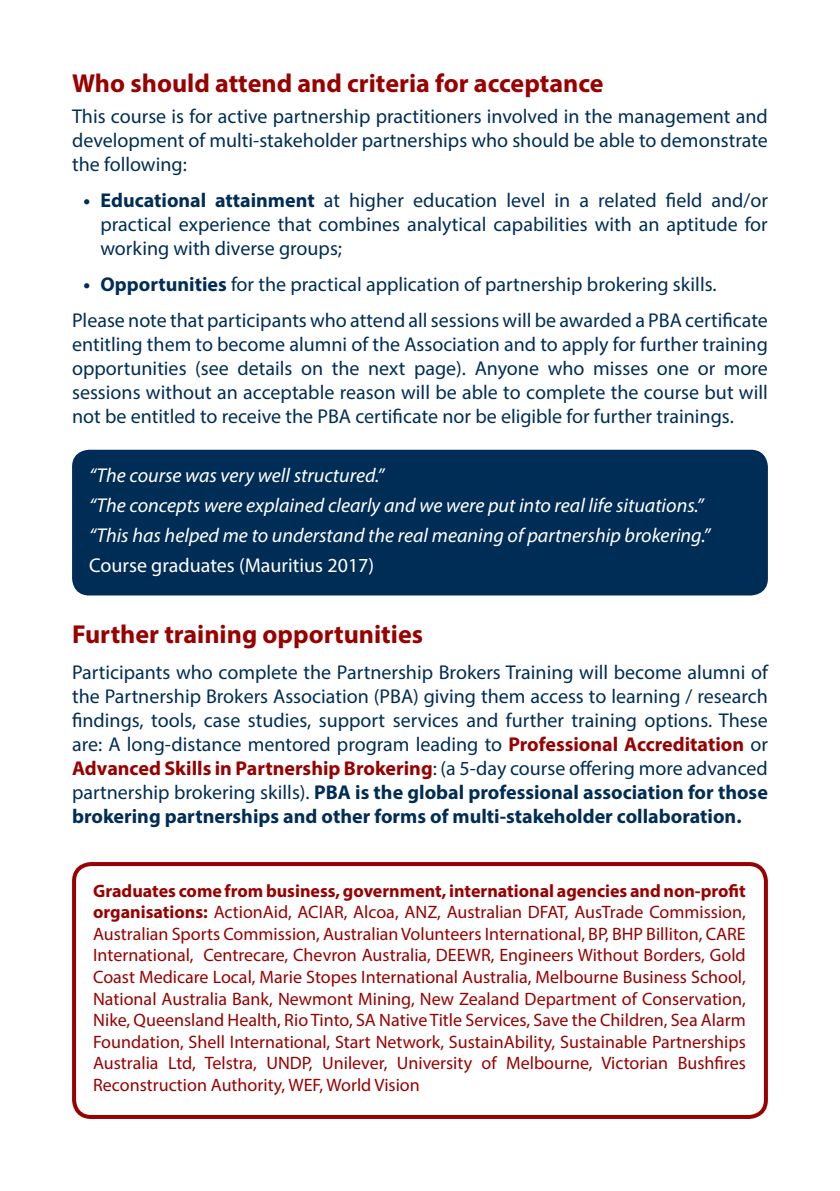
<style>
.page{position:relative;width:840px;height:1191px;background:#fff}
.page>*{position:absolute;margin:0;border:0;box-sizing:border-box;transform-origin:0 0}
.t1{font:700 26px "Myriad Pro";color:#900}
.t2{font:20px/24px "Myriad Pro";color:#002d56;text-align:justify}
.t3{font:italic 20px "Myriad Pro";color:#fff}
.t4{font:20px "Myriad Pro";color:#fff}
.t5{font:18px/21.6px "Myriad Pro";color:#900;text-align:justify}
.s1{font-weight:700}
.s2{font-weight:700;color:#900}
</style>
<div class="page">
<div style="left:72px;top:862px;width:695px;height:257px;border:4px solid #900;border-radius:17px"></div>
<div style="left:72px;top:450px;width:695px;height:145px;background:#002d56;border-radius:17px"></div>
<p class="t1" style="left:72px;top:66px;width:532px">Who should attend and criteria for acceptance</p>
<p class="t2" style="left:72px;top:104px;width:697px">This course is for active partnership practitioners involved in the management and development of multi-stakeholder partnerships who should be able to demonstrate the following:</p>
<p class="t2" style="left:100px;top:188px;width:668px;text-indent:-17px"><span class="s1">• Educational attainment</span> at higher education level in a related field and/or practical experience that combines analytical capabilities with an aptitude for working with diverse groups;</p>
<p class="t2" style="left:83px;top:272px;width:634px"><span class="s1">• Opportunities</span> for the practical application of partnership brokering skills.</p>
<p class="t2" style="left:72px;top:308px;width:697px">Please note that participants who attend all sessions will be awarded a PBA certificate entitling them to become alumni of the Association and to apply for further training opportunities (see details on the next page). Anyone who misses one or more sessions without an acceptable reason will be able to complete the course but will not be entitled to receive the PBA certificate nor be eligible for further trainings.</p>
<p class="t3" style="left:89px;top:463px;width:296px">“The course was very well structured.”</p>
<p class="t3" style="left:89px;top:493px;width:615px">“The concepts were explained clearly and we were put into real life situations.”</p>
<p class="t3" style="left:89px;top:523px;width:622px">“This has helped me to understand the real meaning of partnership brokering.”</p>
<p class="t4" style="left:89px;top:553px;width:286px">Course graduates (Mauritius 2017)</p>
<p class="t1" style="left:72px;top:617px;width:352px">Further training opportunities</p>
<p class="t2" style="left:72px;top:660px;width:697px">Participants who complete the Partnership Brokers Training will become alumni of the Partnership Brokers Association (PBA) giving them access to learning / research findings, tools, case studies, support services and further training options. These are: A long-distance mentored program leading to <span class="s2">Professional Accreditation</span> or <span class="s2">Advanced Skills in Partnership Brokering</span>: (a 5-day course offering more advanced partnership brokering skills). <span class="s1">PBA is the global professional association for those brokering partnerships and other forms of multi-stakeholder collaboration.</span></p>
<p class="t5" style="left:93px;top:879px;width:654px"><span class="s1">Graduates come from business, government, international agencies and non-profit organisations:</span> ActionAid, ACIAR, Alcoa, ANZ, Australian DFAT, AusTrade Commission, Australian Sports Commission, Australian Volunteers International, BP, BHP Billiton, CARE International, Centrecare, Chevron Australia, DEEWR, Engineers Without Borders, Gold Coast Medicare Local, Marie Stopes International Australia, Melbourne Business School, National Australia Bank, Newmont Mining, New Zealand Department of Conservation, Nike, Queensland Health, Rio Tinto, SA Native Title Services, Save the Children, Sea Alarm Foundation, Shell International, Start Network, SustainAbility, Sustainable Partnerships Australia Ltd, Telstra, UNDP, Unilever, University of Melbourne, Victorian Bushfires Reconstruction Authority, WEF, World Vision</p>
</div>
